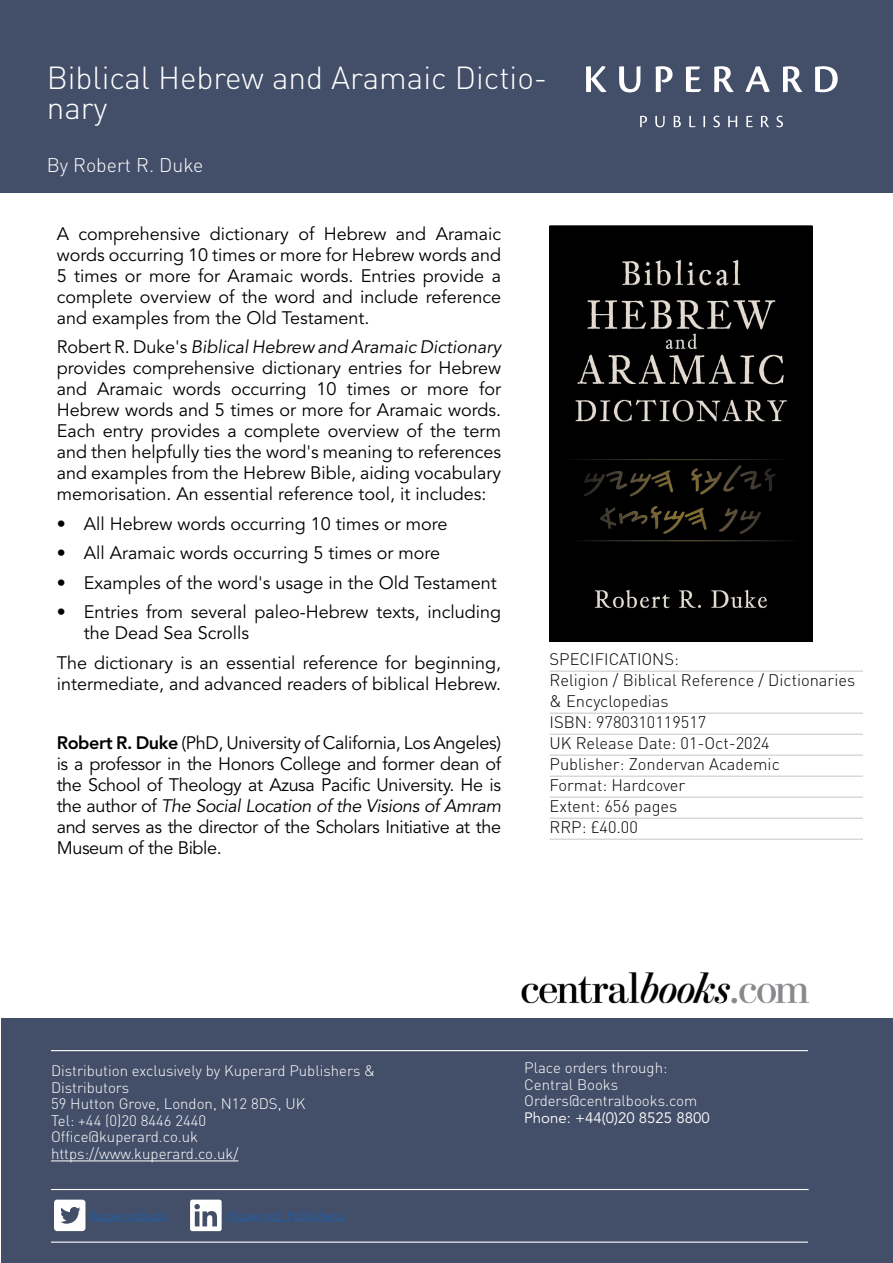
<style>
.page{position:relative;width:893px;height:1263px;background:#fff}
.page>*{position:absolute;margin:0;border:0;box-sizing:border-box;transform-origin:0 0}
.t1{font:300 31.5px/30px "DIN";color:#fff}
.t2{font:300 19.5px "DIN";color:#fff}
.t3{font:18px/21px "Avenir LT Std";color:#000;text-align:justify}
.t4{font:300 16.5px/21px "DIN";color:#000}
.t5{font:300 15px/16.5px "DIN";color:#fff}
.t6{font:15px "Avenir LT Std";color:#fff}
.t7{font:500 12px "Avenir LT Std";color:#275b9b}
.s1{font-style:italic}
.s2{font-weight:800}
</style>
<div class="page">
<div style="left:0;top:0;width:893px;height:193px;background:#434f69"></div>
<div style="left:1px;top:1019px;width:891px;height:244px;background:#434f69"></div>
<hr style="left:51px;top:1160px;width:187px;height:1px;background:#fff">
<svg style="left:54px;top:1199px;width:31px;height:32px"></svg>
<hr style="left:89px;top:1221px;width:79px;height:1px;background:#275b9b">
<hr style="left:225px;top:1221px;width:121px;height:1px;background:#275b9b">
<hr style="left:51px;top:1050px;width:757px;height:1px;background:#fff">
<hr style="left:51px;top:1189px;width:758px;height:1px;background:#fff">
<hr style="left:51px;top:1241px;width:757px;height:2px;background:#fff">
<svg style="left:190px;top:1199px;width:32px;height:32px"></svg>
<svg style="left:640px;top:116px;width:143px;height:11px"></svg>
<svg style="left:586px;top:66px;width:252px;height:26px"></svg>
<img style="left:521px;top:972px;width:289px;height:32px">
<hr style="left:550px;top:671px;width:313px;height:1px;background:#c6c6c6">
<hr style="left:550px;top:713px;width:313px;height:1px;background:#c6c6c6">
<hr style="left:550px;top:734px;width:313px;height:1px;background:#c6c6c6">
<hr style="left:550px;top:755px;width:313px;height:1px;background:#c6c6c6">
<hr style="left:550px;top:776px;width:313px;height:1px;background:#c6c6c6">
<hr style="left:550px;top:797px;width:313px;height:1px;background:#c6c6c6">
<hr style="left:550px;top:818px;width:313px;height:1px;background:#c6c6c6">
<hr style="left:550px;top:839px;width:313px;height:1px;background:#c6c6c6">
<img style="left:550px;top:226px;width:262px;height:415px">
<h1 class="t1" style="left:47px;top:62px;width:502px">Biblical Hebrew and Aramaic Dictio&shy;nary</h1>
<p class="t2" style="left:47px;top:153px;width:158px">By Robert R. Duke</p>
<p class="t3" style="left:57px;top:223px;width:446px">A comprehensive dictionary of Hebrew and Aramaic words occurring 10 times or more for Hebrew words and 5 times or more for Aramaic words. Entries provide a complete overview of the word and include reference and examples from the Old Testament.</p>
<p class="t3" style="left:57px;top:337px;width:446px">Robert R. Duke's <span class="s1">Biblical Hebrew and Aramaic Dictionary </span>provides comprehensive dictionary entries for Hebrew and Aramaic words occurring 10 times or more for Hebrew words and 5 times or more for Aramaic words.<br>Each entry provides a complete overview of the term and then helpfully ties the word's meaning to references and examples from the Hebrew Bible, aiding vocabulary memorisation. An essential reference tool, it includes:</p>
<p class="t3" style="left:57px;top:514px;width:392px">• All Hebrew words occurring 10 times or more</p>
<p class="t3" style="left:57px;top:543px;width:385px">• All Aramaic words occurring 5 times or more</p>
<p class="t3" style="left:57px;top:573px;width:442px">• Examples of the word's usage in the Old Testament</p>
<p class="t3" style="left:84px;top:602px;width:419px;text-indent:-27px">• Entries from several paleo-Hebrew texts, including the Dead Sea Scrolls</p>
<p class="t3" style="left:57px;top:653px;width:446px">The dictionary is an essential reference for beginning, intermediate, and advanced readers of biblical Hebrew.</p>
<p class="t3" style="left:57px;top:733px;width:446px"><span class="s2">Robert R. Duke</span> (PhD, University of California, Los Angeles) is a professor in the Honors College and former dean of the School of Theology at Azusa Pacific University. He is the author of <span class="s1">The Social Location of the Visions of Amram </span>and serves as the director of the Scholars Initiative at the Museum of the Bible.</p>
<p class="t4" style="left:550px;top:648px;width:307px">SPECIFICATIONS:<br>Religion / Biblical Reference / Dictionaries &amp; Encyclopedias<br>ISBN: 9780310119517<br>UK Release Date: 01-Oct-2024<br>Publisher: Zondervan Academic<br>Format: Hardcover<br>Extent: 656 pages<br>RRP: £40.00</p>
<p class="t5" style="left:51px;top:1062px;width:326px">Distribution exclusively by Kuperard Publishers &amp;<br>Distributors<br>59 Hutton Grove, London, N12 8DS, UK<br>Tel: +44 (0)20 8446 2440<br>Office@kuperard.co.uk https://www.kuperard.co.uk/</p>
<p class="t5" style="left:524px;top:1059px;width:174px">Place orders through:<br>Central Books<br>Orders@centralbooks.com</p>
<p class="t6" style="left:524px;top:1109px;width:187px">Phone: +44(0)20 8525 8800</p>
<p class="t7" style="left:89px;top:1209px;width:81px">/kuperardpub/</p>
<p class="t7" style="left:225px;top:1209px;width:123px">/Kuperard_Publishers/</p>
</div>
